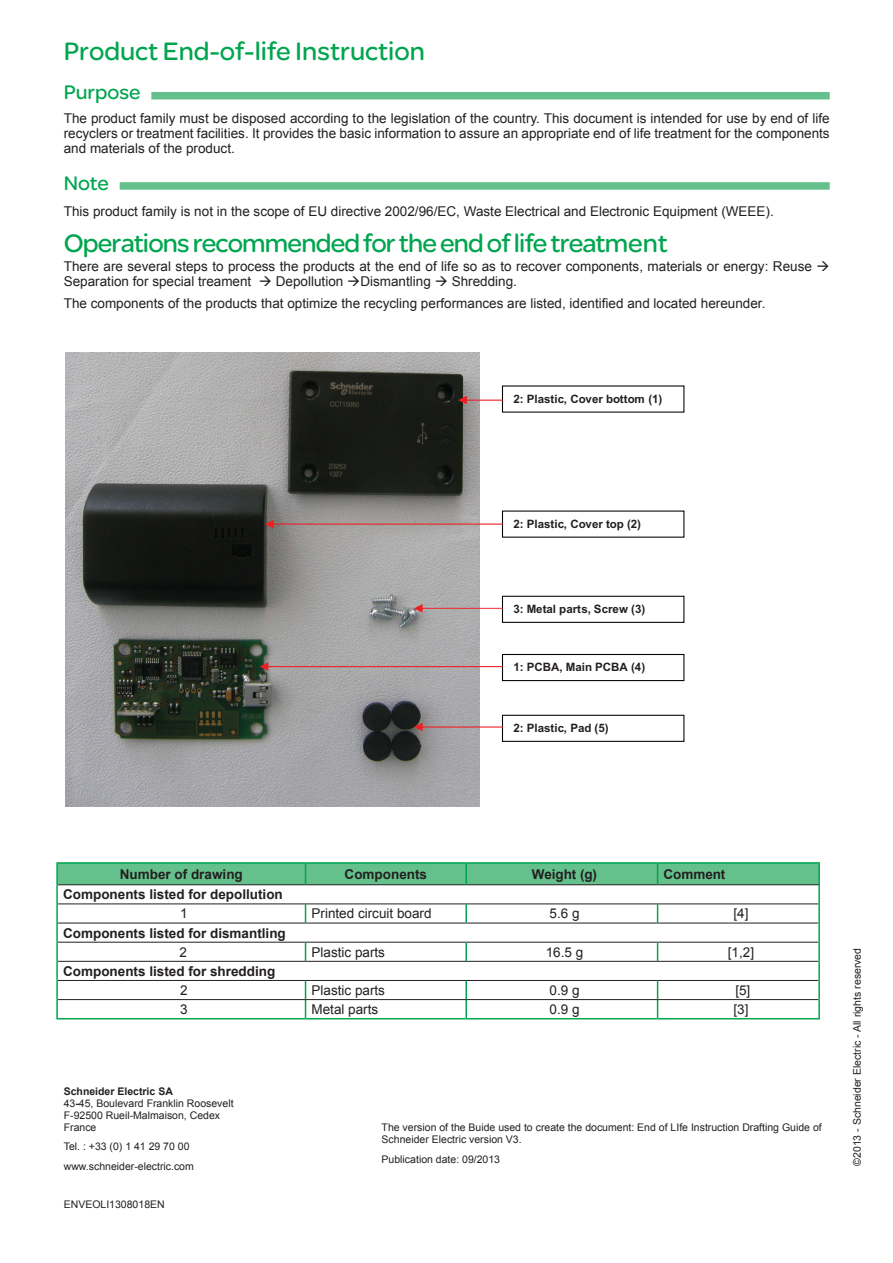
<style>
.page{position:relative;width:893px;height:1263px;background:#fff}
.page>*{position:absolute;margin:0;border:0;box-sizing:border-box;transform-origin:0 0}
.t1{font:27px "SE Optimist";letter-spacing:-.03em;color:#00a54f}
.t2{font:27px "SE Optimist";color:#00a54f}
.Section_heading_gree{font:21px "SE Optimist";color:#00a54f}
.Text{font:13.5px/15px "Arial";color:#231f20;text-align:justify}
.Text-2{font:700 13.5px "Arial";color:#231f20}
.Table_headline{font:700 13.5px "Arial";color:#231f20}
.t3{font:700 11.55px "Arial";color:#231f20}
.Adress{font:10.5px/12px "Arial";color:#231f20}
.s1{font-weight:700}
</style>
<div class="page">
<div style="left:151px;top:92px;width:679px;height:7px;background:#65c18b"></div>
<div style="left:120px;top:182px;width:710px;height:8px;background:#65c18b"></div>
<hr style="left:56px;top:862px;width:250px;height:2px;background:#00a54f">
<hr style="left:306px;top:862px;width:160px;height:2px;background:#00a54f">
<hr style="left:466px;top:862px;width:192px;height:2px;background:#00a54f">
<hr style="left:658px;top:862px;width:162px;height:2px;background:#00a54f">
<hr style="left:56px;top:1018px;width:250px;height:1px;background:#00a54f">
<hr style="left:306px;top:1018px;width:159px;height:1px;background:#00a54f">
<hr style="left:465px;top:1018px;width:193px;height:1px;background:#00a54f">
<hr style="left:658px;top:1018px;width:162px;height:1px;background:#00a54f">
<svg style="left:56px;top:863px;width:764px;height:155px"></svg>
<hr style="left:58px;top:999px;width:248px;height:1px;background:#231f20">
<hr style="left:306px;top:999px;width:160px;height:1px;background:#231f20">
<hr style="left:466px;top:999px;width:192px;height:1px;background:#231f20">
<hr style="left:658px;top:999px;width:160px;height:1px;background:#231f20">
<img style="left:65px;top:353px;width:415px;height:454px">
<div style="left:502px;top:596px;width:182px;height:27px;border:1px solid #040503"></div>
<div style="left:502px;top:654px;width:182px;height:27px;border:1px solid #040503"></div>
<div style="left:502px;top:715px;width:182px;height:27px;border:1px solid #040503"></div>
<svg style="left:458px;top:396px;width:45px;height:8px"></svg>
<svg style="left:265px;top:520px;width:238px;height:8px;background:#b29190"></svg>
<svg style="left:414px;top:604px;width:89px;height:9px"></svg>
<svg style="left:260px;top:662px;width:243px;height:9px;background:#b69b9c"></svg>
<svg style="left:414px;top:723px;width:89px;height:8px"></svg>
<p class="t2" style="left:64px;top:32px;width:363px">Product End-of-life Instruction</p>
<p class="Section_heading_gree" style="left:64px;top:78px;width:78px">Purpose</p>
<p class="Text" style="left:64px;top:111px;width:767px">The product family must be disposed according to the legislation of the country. This document is intended for use by end of life recyclers or treatment facilities. It provides the basic information to assure an appropriate end of life treatment for the components and materials of the product.</p>
<p class="Section_heading_gree" style="left:64px;top:168px;width:47px">Note</p>
<p class="Text" style="left:64px;top:204px;width:712px">This product family is not in the scope of EU directive 2002/96/EC, Waste Electrical and Electronic Equipment (WEEE).</p>
<p class="t1" style="left:64px;top:224px;width:605px">Operations recommended for the end of life treatment</p>
<p class="Text" style="left:64px;top:259px;width:767px">There are several steps to process the products at the end of life so as to recover components, materials or energy: Reuse →<br>Separation for special treament → Depollution →Dismantling → Shredding.</p>
<p class="Text" style="left:64px;top:296px;width:703px">The components of the products that optimize the recycling performances are listed, identified and located hereunder.</p>
<p class="t3" style="left:513px;top:391px;width:151px">2: Plastic, Cover bottom (1)</p>
<p class="t3" style="left:513px;top:516px;width:129px">2: Plastic, Cover top (2)</p>
<p class="t3" style="left:513px;top:601px;width:133px">3: Metal parts, Screw (3)</p>
<p class="t3" style="left:513px;top:660px;width:133px">1: PCBA, Main PCBA (4)</p>
<p class="t3" style="left:513px;top:720px;width:97px">2: Plastic, Pad (5)</p>
<p class="Table_headline" style="left:120px;top:865px;width:125px">Number of drawing</p>
<p class="Table_headline" style="left:345px;top:865px;width:84px">Components</p>
<p class="Table_headline" style="left:532px;top:865px;width:67px">Weight (g)</p>
<p class="Table_headline" style="left:664px;top:865px;width:63px">Comment</p>
<p class="Text-2" style="left:63px;top:886px;width:221px">Components listed for depollution</p>
<p class="Text" style="left:180px;top:906px;width:9px">1</p>
<p class="Text" style="left:312px;top:906px;width:122px">Printed circuit board</p>
<p class="Text" style="left:549px;top:906px;width:32px">5.6 g</p>
<p class="Text" style="left:733px;top:906px;width:17px">[4]</p>
<p class="Text-2" style="left:63px;top:924px;width:224px">Components listed for dismantling</p>
<p class="Text" style="left:179px;top:944px;width:9px">2</p>
<p class="Text" style="left:312px;top:944px;width:75px">Plastic parts</p>
<p class="Text" style="left:546px;top:944px;width:39px">16.5 g</p>
<p class="Text" style="left:728px;top:944px;width:28px">[1,2]</p>
<p class="Text-2" style="left:63px;top:962px;width:214px">Components listed for shredding</p>
<p class="Text" style="left:180px;top:983px;width:9px">2</p>
<p class="Text" style="left:312px;top:983px;width:75px">Plastic parts</p>
<p class="Text" style="left:549px;top:983px;width:32px">0.9 g</p>
<p class="Text" style="left:735px;top:983px;width:17px">[5]</p>
<p class="Text" style="left:180px;top:1002px;width:9px">3</p>
<p class="Text" style="left:312px;top:1002px;width:68px">Metal parts</p>
<p class="Text" style="left:549px;top:1002px;width:32px">0.9 g</p>
<p class="Text" style="left:733px;top:1002px;width:17px">[3]</p>
<p class="Adress" style="left:64px;top:1086px;width:171px"><span class="s1">Schneider Electric SA<br></span>43<span class="s1">-</span>45, Boulevard Franklin Roosevelt<br>F-92500 Rueil-Malmaison, Cedex<br>France</p>
<p class="Adress" style="left:64px;top:1141px;width:127px">Tel. : +33 (0) 1 41 29 70 00</p>
<p class="Adress" style="left:64px;top:1160px;width:132px">www.schneider-electric.com</p>
<p class="Adress" style="left:64px;top:1198px;width:102px">ENVEOLI1308018EN</p>
<p class="Adress" style="left:382px;top:1122px;width:442px">The version of the Buide used to create the document: End of LIfe Instruction Drafting Guide of<br>Schneider Electric version V3.</p>
<p class="Adress" style="left:382px;top:1153px;width:120px">Publication date: 09/2013</p>
<p class="Adress" style="left:851px;top:1166px;width:219px;rotate:-90deg">©2013 - Schneider Electric - All rights reserved</p>
</div>
